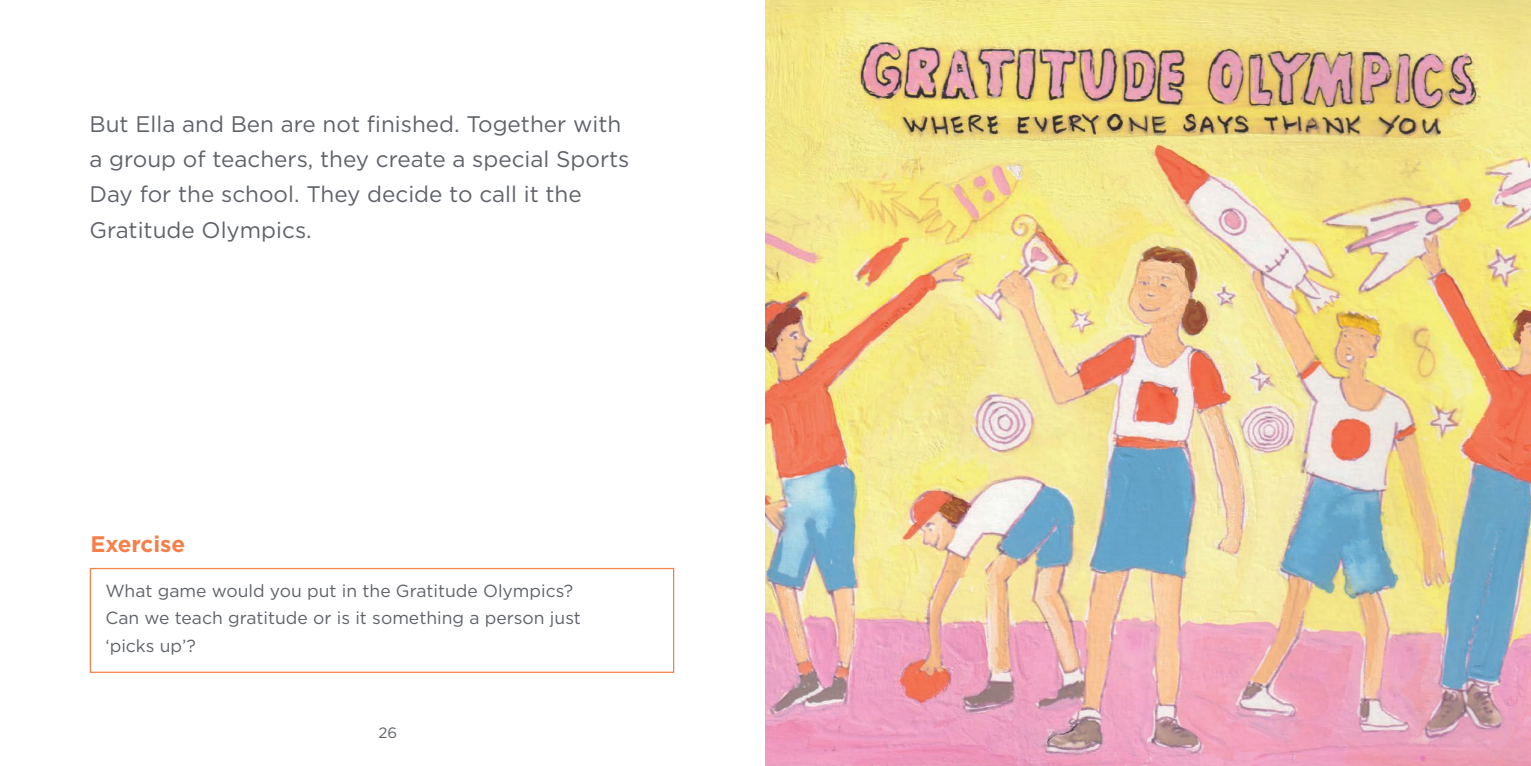
<style>
.page{position:relative;width:1531px;height:766px;background:#fff}
.page>*{position:absolute;margin:0;border:0;box-sizing:border-box;transform-origin:0 0}
.t1{font:22.5px/35px "Gotham";color:#5f6369}
.t2{font:700 22.5px "Gotham";color:#f5804a}
.t3{font:17.5px/27.5px "Gotham";color:#5f6369}
.t4{font:15px "Gotham";color:#5f6369}
</style>
<div class="page">
<img style="left:765px;top:0;width:766px;height:765px">
<div style="left:90px;top:567px;width:584px;height:105px;border:1px solid #f5804a"></div>
<p class="t1" style="left:89px;top:106px;width:541px">But Ella and Ben are not finished. Together with a group of teachers, they create a special Sports Day for the school. They decide to call it the Gratitude Olympics.</p>
<p class="t2" style="left:90px;top:529px;width:97px">Exercise</p>
<p class="t3" style="left:105px;top:576px;width:477px">What game would you put in the Gratitude Olympics?<br>Can we teach gratitude or is it something a person just ‘picks up’?</p>
<p class="t4" style="left:378px;top:722px;width:20px">26</p>
</div>
